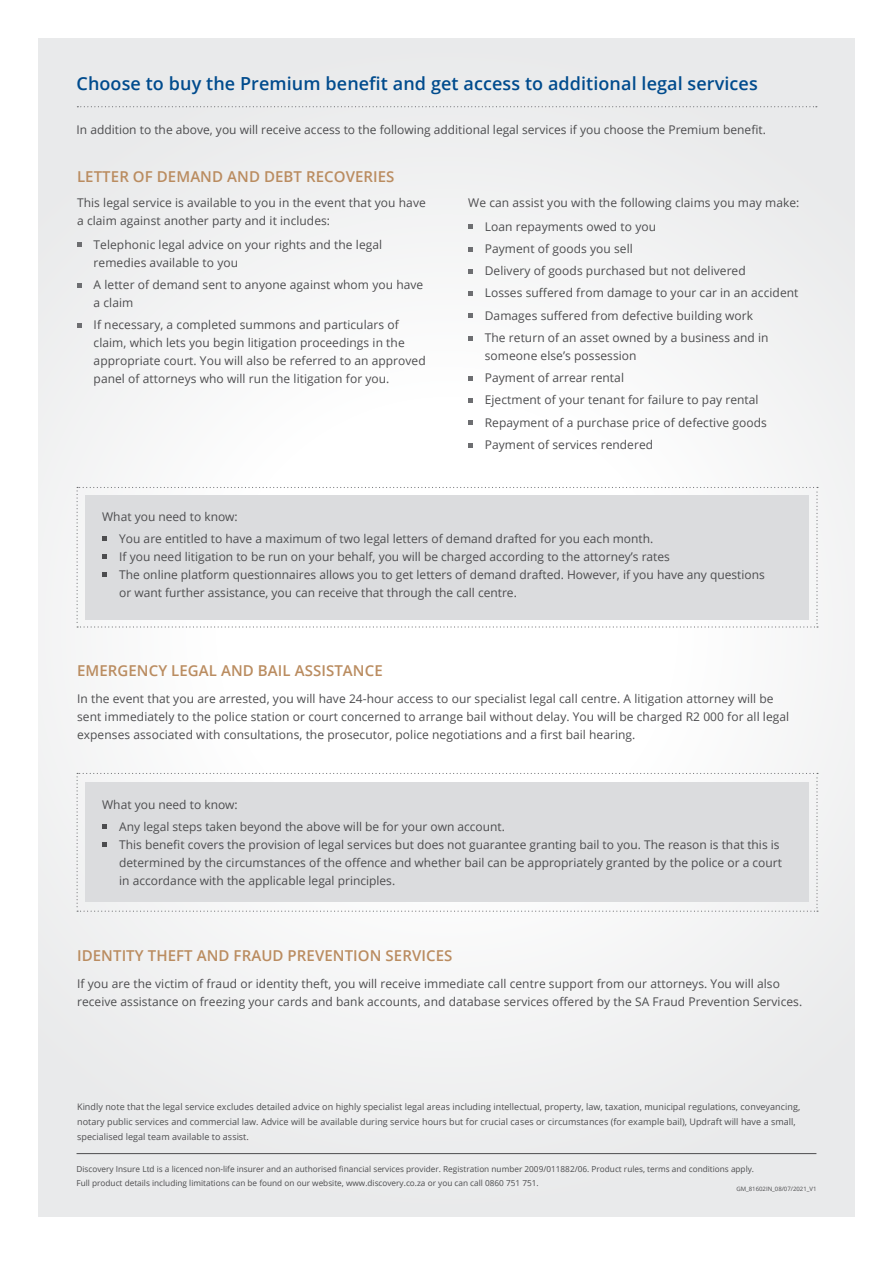
<style>
.page{position:relative;width:893px;height:1263px;background:#fff}
.page>*{position:absolute;margin:0;border:0;box-sizing:border-box;transform-origin:0 0}
.t1{font:600 18px "Open Sans";letter-spacing:.005em;color:#004b8d}
.t2{font:600 15px "Open Sans";letter-spacing:.005em;color:#ba8c60}
.t3{font:12px/18px "Open Sans";letter-spacing:.005em;color:#4d4d4f}
.t4{font:9px/15px "Open Sans";letter-spacing:.005em;color:#4d4d4f}
.t5{font:8.25px/14.5px "Open Sans";color:#4d4d4f}
.t6{font:6px "Open Sans";color:#4d4d4f}
</style>
<div class="page">
<div style="left:38px;top:38px;width:817px;height:1179px;background:linear-gradient(to right,#f2f3f3,#f2f3f3)"></div>
<svg style="left:77px;top:487px;width:741px;height:140px;background:#dedfe1"></svg>
<svg style="left:77px;top:773px;width:741px;height:139px;background:#dedfe1"></svg>
<hr style="left:77px;top:1153px;width:739px;height:1px;background:#4d4d4f">
<svg style="left:77px;top:243px;width:4px;height:4px"></svg>
<svg style="left:77px;top:283px;width:4px;height:4px"></svg>
<svg style="left:77px;top:323px;width:4px;height:5px"></svg>
<svg style="left:468px;top:225px;width:5px;height:4px"></svg>
<svg style="left:468px;top:247px;width:5px;height:4px"></svg>
<svg style="left:468px;top:269px;width:5px;height:5px"></svg>
<svg style="left:468px;top:292px;width:5px;height:4px"></svg>
<svg style="left:468px;top:314px;width:5px;height:4px"></svg>
<svg style="left:468px;top:336px;width:5px;height:4px"></svg>
<svg style="left:468px;top:376px;width:5px;height:5px"></svg>
<svg style="left:468px;top:399px;width:5px;height:4px"></svg>
<svg style="left:468px;top:421px;width:5px;height:4px"></svg>
<svg style="left:468px;top:443px;width:5px;height:4px"></svg>
<svg style="left:77px;top:106px;width:740px;height:1px"></svg>
<h1 class="t1" style="left:77px;top:71px;width:683px">Choose to buy the Premium benefit and get access to additional legal services</h1>
<p class="t3" style="left:77px;top:120px;width:691px">In addition to the above, you will receive access to the following additional legal services if you choose the Premium benefit.</p>
<p class="t2" style="left:77px;top:166px;width:319px">LETTER OF DEMAND AND DEBT RECOVERIES</p>
<p class="t3" style="left:77px;top:193px;width:350px">This legal service is available to you in the event that you have a claim against another party and it includes:</p>
<p class="t3" style="left:94px;top:235px;width:290px">Telephonic legal advice on your rights and the legal remedies available to you</p>
<p class="t3" style="left:94px;top:275px;width:331px">A letter of demand sent to anyone against whom you have a claim</p>
<p class="t3" style="left:94px;top:315px;width:334px">If necessary, a completed summons and particulars of claim, which lets you begin litigation proceedings in the appropriate court. You will also be referred to an approved panel of attorneys who will run the litigation for you.</p>
<p class="t3" style="left:485px;top:190px;width:316px;line-height:23.7px;text-indent:-17px">We can assist you with the following claims you may make:<br>Loan repayments owed to you</p>
<p class="t3" style="left:485px;top:237px;width:315px;line-height:22.2px">Payment of goods you sell<br>Delivery of goods purchased but not delivered<br>Losses suffered from damage to your car in an accident Damages suffered from defective building work<br>The return of an asset owned by a business and in</p>
<p class="t3" style="left:485px;top:344px;width:284px;line-height:22.2px">someone else’s possession<br>Payment of arrear rental<br>Ejectment of your tenant for failure to pay rental Repayment of a purchase price of defective goods Payment of services rendered</p>
<p class="t3" style="left:119px;top:505px;width:536px;line-height:22.2px;text-indent:-17px">What you need to know:<br>You are entitled to have a maximum of two legal letters of demand drafted for you each month.</p>
<p class="t3" style="left:119px;top:548px;width:647px">If you need litigation to be run on your behalf, you will be charged according to the attorney’s rates<br>The online platform questionnaires allows you to get letters of demand drafted. However, if you have any questions or want further assistance, you can receive that through the call centre.</p>
<p class="t2" style="left:77px;top:660px;width:307px">EMERGENCY LEGAL AND BAIL ASSISTANCE</p>
<p class="t3" style="left:77px;top:689px;width:714px">In the event that you are arrested, you will have 24-hour access to our specialist legal call centre. A litigation attorney will be sent immediately to the police station or court concerned to arrange bail without delay. You will be charged R2 000 for all legal expenses associated with consultations, the prosecutor, police negotiations and a first bail hearing.</p>
<p class="t3" style="left:119px;top:793px;width:387px;line-height:22.2px;text-indent:-17px">What you need to know:<br>Any legal steps taken beyond the above will be for your own account.</p>
<p class="t3" style="left:119px;top:835px;width:664px">This benefit covers the provision of legal services but does not guarantee granting bail to you. The reason is that this is determined by the circumstances of the offence and whether bail can be appropriately granted by the police or a court in accordance with the applicable legal principles.</p>
<p class="t2" style="left:77px;top:945px;width:377px">IDENTITY THEFT AND FRAUD PREVENTION SERVICES</p>
<p class="t3" style="left:77px;top:974px;width:727px">If you are the victim of fraud or identity theft, you will receive immediate call centre support from our attorneys. You will also receive assistance on freezing your cards and bank accounts, and database services offered by the SA Fraud Prevention Services.</p>
<p class="t4" style="left:77px;top:1099px;width:725px">Kindly note that the legal service excludes detailed advice on highly specialist legal areas including intellectual, property, law, taxation, municipal regulations, conveyancing, notary public services and commercial law. Advice will be available during service hours but for crucial cases or circumstances (for example bail), Updraft will have a small, specialised legal team available to assist.</p>
<p class="t5" style="left:77px;top:1161px;width:679px">Discovery Insure Ltd is a licenced non-life insurer and an authorised financial services provider. Registration number 2009/011882/06. Product rules, terms and conditions apply.<br>Full product details including limitations can be found on our website, www.discovery.co.za or you can call 0860 751 751.</p>
<p class="t6" style="left:736px;top:1184px;width:82px">GM_81602IN_08/07/2021_V1</p>
</div>
